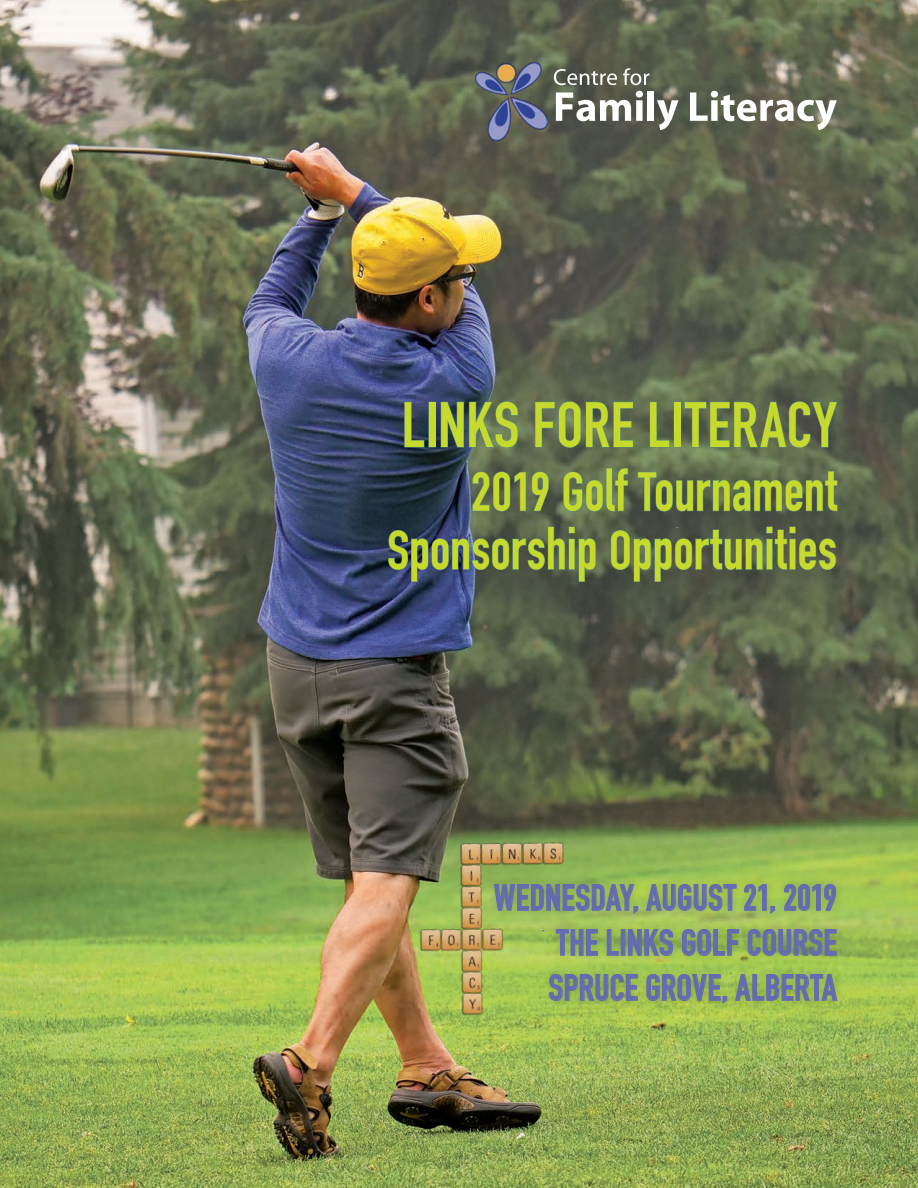
<style>
.page{position:relative;width:918px;height:1188px;background:#fff}
.page>*{position:absolute;margin:0;border:0;box-sizing:border-box;transform-origin:0 0}
.t1{font:700 63px "DIN Condensed";letter-spacing:.01em;color:#c6d92d}
.t2{font:700 59.4px "DIN Condensed";color:#c6d92d;scale:.91 1}
.t3{font:700 36px "DIN Condensed";letter-spacing:.01em;color:#646bb0}
.s1{font-size:54px}
</style>
<div class="page">
<img style="left:0;top:0;width:918px;height:1188px">
<div style="left:485px;top:874px;width:361px;height:138px;background:#231f20;opacity:.22"></div>
<svg style="left:570px;top:884px;width:68px;height:30px;background:#8da767"></svg>
<svg style="left:646px;top:884px;width:91px;height:27px;background:#8fa767"></svg>
<svg style="left:744px;top:884px;width:31px;height:30px"></svg>
<svg style="left:784px;top:884px;width:52px;height:27px"></svg>
<svg style="left:570px;top:929px;width:28px;height:27px"></svg>
<svg style="left:607px;top:929px;width:12px;height:27px"></svg>
<div style="left:621px;top:929px;width:4px;height:27px;border:1px solid #646bb0"></div>
<svg style="left:628px;top:929px;width:45px;height:27px"></svg>
<svg style="left:682px;top:929px;width:57px;height:27px;background:#86a066"></svg>
<svg style="left:748px;top:929px;width:89px;height:27px;background:#809866"></svg>
<svg style="left:570px;top:974px;width:68px;height:27px;background:#8aa264"></svg>
<svg style="left:646px;top:974px;width:81px;height:30px;background:#8da662"></svg>
<svg style="left:735px;top:974px;width:103px;height:27px;background:#8ca565"></svg>
<div style="left:648px;top:91px;width:6px;height:30px;background:#fff"></div>
<svg style="left:657px;top:100px;width:22px;height:30px"></svg>
<svg style="left:690px;top:91px;width:147px;height:39px"></svg>
<svg style="left:549px;top:63px;width:101px;height:77px"></svg>
<img style="left:476px;top:62px;width:72px;height:78px">
<img style="left:408px;top:824px;width:162px;height:204px">
<svg style="left:404px;top:402px;width:21px;height:46px"></svg>
<div style="left:429px;top:402px;width:7px;height:45px;border:1px solid #5a8f7c"></div>
<svg style="left:441px;top:401px;width:77px;height:47px;background:#4e655c"></svg>
<svg style="left:535px;top:401px;width:99px;height:47px;background:#5e7057"></svg>
<svg style="left:649px;top:402px;width:21px;height:46px"></svg>
<div style="left:674px;top:402px;width:7px;height:45px;border:1px solid #5a8f7c"></div>
<svg style="left:684px;top:401px;width:154px;height:47px;background:#586651"></svg>
<svg style="left:472px;top:471px;width:77px;height:41px;background:#586853"></svg>
<svg style="left:563px;top:468px;width:65px;height:44px;background:#657a59"></svg>
<svg style="left:637px;top:471px;width:201px;height:41px;background:#556550"></svg>
<svg style="left:388px;top:526px;width:208px;height:56px;background:#465559"></svg>
<svg style="left:611px;top:526px;width:225px;height:56px;background:#525d4c"></svg>
<p class="t1" style="left:402px;top:388px;width:437px">LINKS FORE LITERACY</p>
<p class="t2" style="left:471px;top:455px;width:404px"><span class="s1">2019 G</span>olf <span class="s1">T</span>ournament</p>
<p class="t2" style="left:387px;top:514px;width:496px"><span class="s1">S</span>ponsorship <span class="s1">O</span>pportunities</p>
<p class="t3" style="left:494px;top:877px;width:344px">WEDNESDAY, AUGUST 21, 2019</p>
<p class="t3" style="left:556px;top:922px;width:282px">THE LINKS GOLF COURSE</p>
<p class="t3" style="left:549px;top:967px;width:290px">SPRUCE GROVE, ALBERTA</p>
</div>
